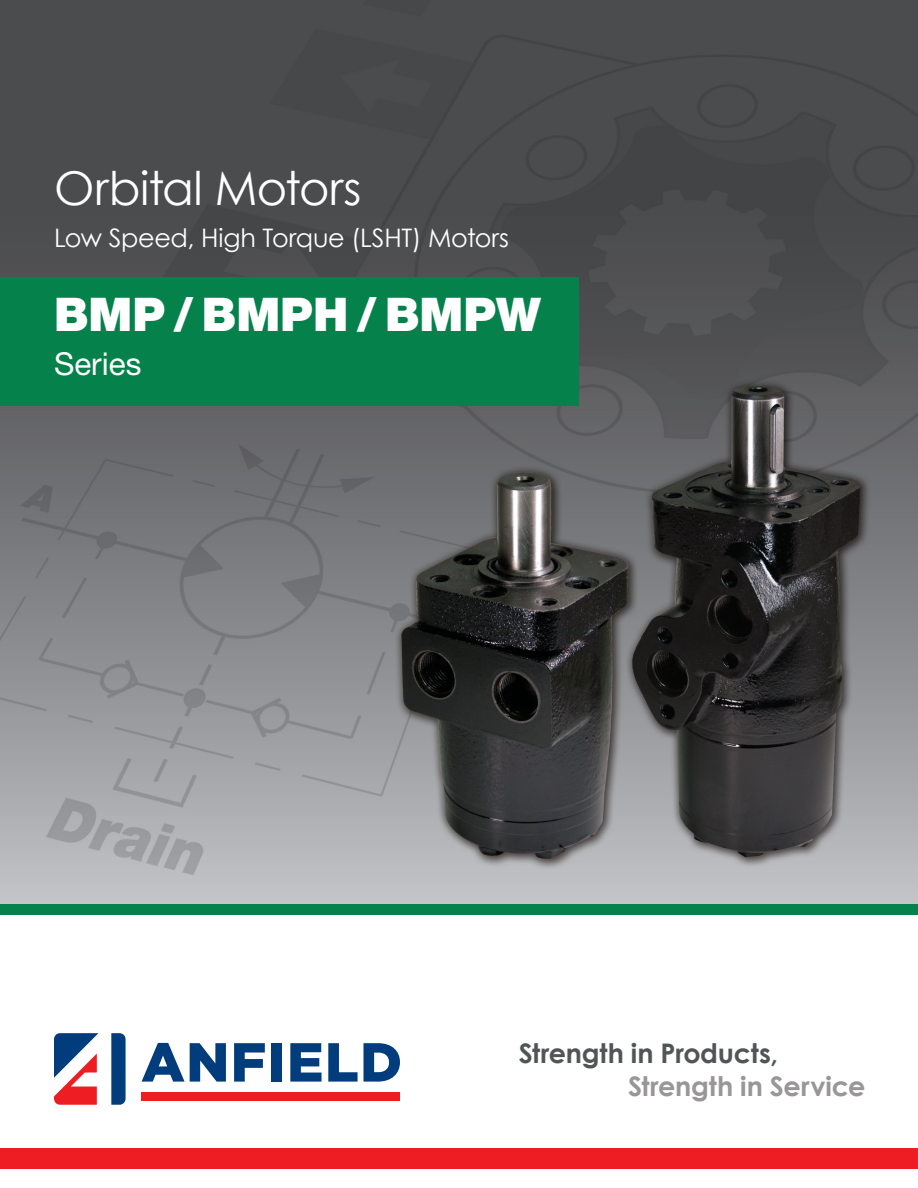
<style>
.page{position:relative;width:918px;height:1188px;background:#fff}
.page>*{position:absolute;margin:0;border:0;box-sizing:border-box;transform-origin:0 0}
.t1{font:46.5px "Century Gothic";letter-spacing:-.01em;color:#fff}
.t2{font:900 46.5px "Helvetica Neue LT Pro";color:#fff}
.t3{font:31.5px "Helvetica Neue LT Pro";color:#fff}
.t4{font:700 27px "Century Gothic";letter-spacing:-.01em;color:#525555}
.t5{font:700 27px "Century Gothic";letter-spacing:-.005em;color:#989696}
.t6{font:25.5px "Century Gothic";letter-spacing:-.01em;color:#fff}
</style>
<div class="page">
<img style="left:0;top:0;width:918px;height:904px">
<div style="left:0;top:904px;width:918px;height:11px;background:#05824c"></div>
<div style="left:0;top:277px;width:579px;height:128px;background:#05824c"></div>
<svg style="left:54px;top:1033px;width:44px;height:72px"></svg>
<svg style="left:111px;top:1033px;width:15px;height:72px"></svg>
<svg style="left:142px;top:1043px;width:84px;height:39px"></svg>
<svg style="left:234px;top:1043px;width:31px;height:39px"></svg>
<div style="left:271px;top:1043px;width:11px;height:39px;background:#013d7d"></div>
<svg style="left:290px;top:1043px;width:32px;height:39px"></svg>
<svg style="left:328px;top:1043px;width:72px;height:39px"></svg>
<div style="left:142px;top:1092px;width:258px;height:9px;background:#ee1d23"></div>
<div style="left:0;top:1149px;width:918px;height:20px;background:#ee1d23"></div>
<h1 class="t1" style="left:54px;top:155px;width:309px">Orbital Motors</h1>
<p class="t6" style="left:54px;top:219px;width:457px">Low Speed, High Torque (LSHT) Motors</p>
<h1 class="t2" style="left:54px;top:287px;width:489px">BMP / BMPH / BMPW</h1>
<p class="t3" style="left:54px;top:345px;width:89px">Series</p>
<p class="t4" style="left:519px;top:1033px;width:261px">Strength in Products,</p>
<p class="t5" style="left:628px;top:1065px;width:239px">Strength in Service</p>
</div>
